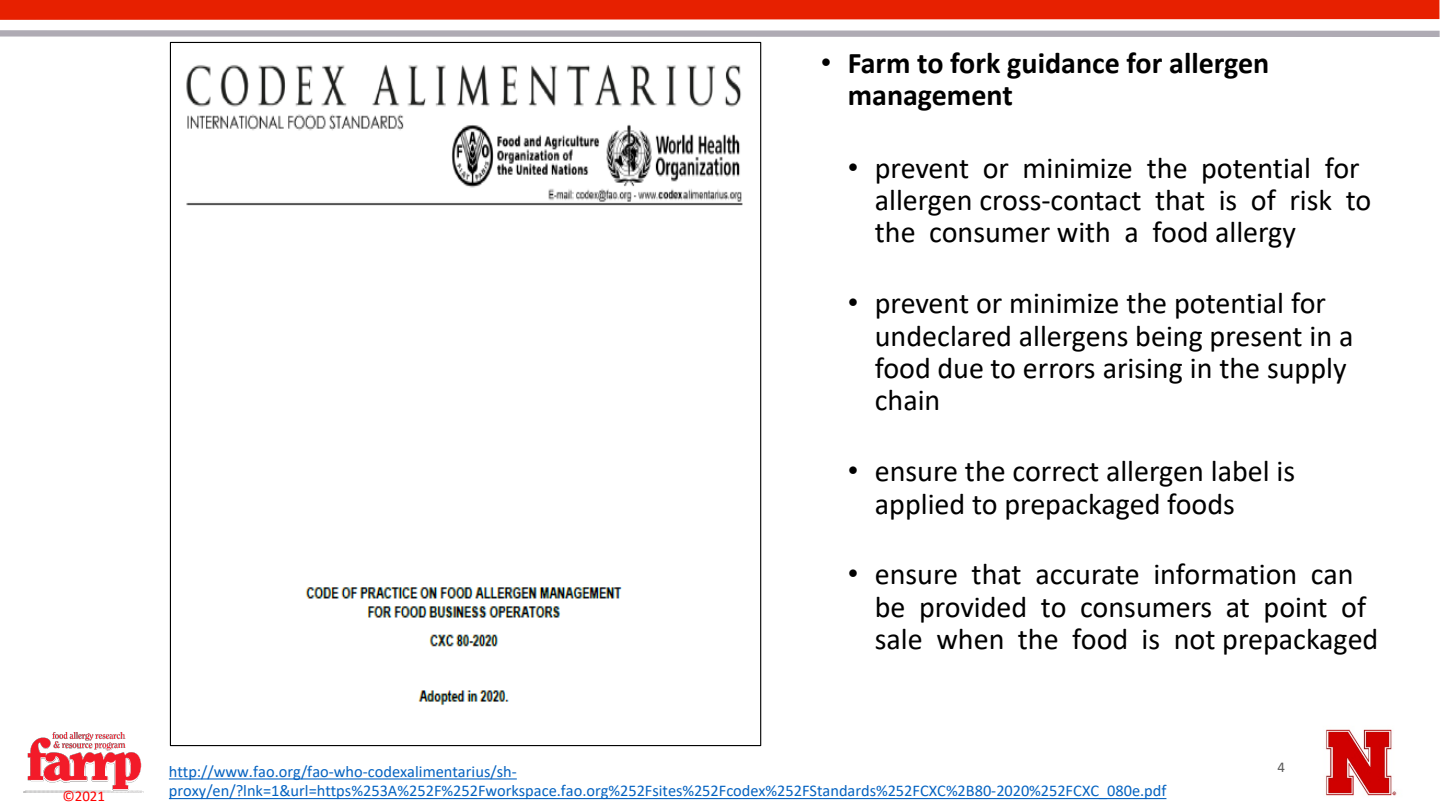
<style>
.page{position:relative;width:1440px;height:810px;background:#fff}
.page>*{position:absolute;margin:0;border:0;box-sizing:border-box;transform-origin:0 0}
.t1{font:30px/32.4px "Calibri";color:#000}
.t2{font:700 30px/32.4px "Calibri";color:#000}
.t3{font:16.35px/19.6px "Calibri";color:#0563c1}
.t4{font:15px "Calibri";color:#f00}
.t5{font:15px "Calibri";color:#595959}
.s1{font-family:"Arial";font-weight:400}
.s2{font-family:"Arial"}
</style>
<div class="page">
<svg style="left:0;top:0;width:1440px;height:37px"></svg>
<img style="left:24px;top:732px;width:120px;height:60px">
<img style="left:1325px;top:729px;width:72px;height:67px">
<img style="left:186px;top:64px;width:557px;height:641px">
<svg style="left:169px;top:778px;width:348px;height:2px"></svg>
<svg style="left:169px;top:798px;width:997px;height:1px"></svg>
<p class="t4" style="left:62px;top:785px;width:44px">©2021</p>
<p class="t2" style="left:848px;top:46px;width:423px;text-indent:-27px"><span class="s1">•</span> Farm to fork guidance for allergen management</p>
<p class="t1" style="left:875px;top:151px;width:498px;text-indent:-27px"><span class="s2">•</span> prevent or minimize the potential for allergen cross-contact that is of risk to the consumer with a food allergy</p>
<p class="t1" style="left:875px;top:286px;width:480px;text-indent:-27px"><span class="s2">•</span> prevent or minimize the potential for undeclared allergens being present in a food due to errors arising in the supply chain</p>
<p class="t1" style="left:875px;top:454px;width:422px;text-indent:-27px"><span class="s2">•</span> ensure the correct allergen label is applied to prepackaged foods</p>
<p class="t1" style="left:875px;top:558px;width:505px;text-indent:-27px"><span class="s2">•</span> ensure that accurate information can be provided to consumers at point of sale when the food is not prepackaged</p>
<p class="t3" style="left:169px;top:761px;width:999px">http://www.fao.org/fao-who-codexalimentarius/sh&shy;proxy/en/?lnk=1&amp;url=https%253A%252F%252Fworkspace.fao.org%252Fsites%252Fcodex%252FStandards%252FCXC%2B80-2020%252FCXC_080e.pdf</p>
<p class="t5" style="left:1277px;top:757px;width:9px">4</p>
</div>
